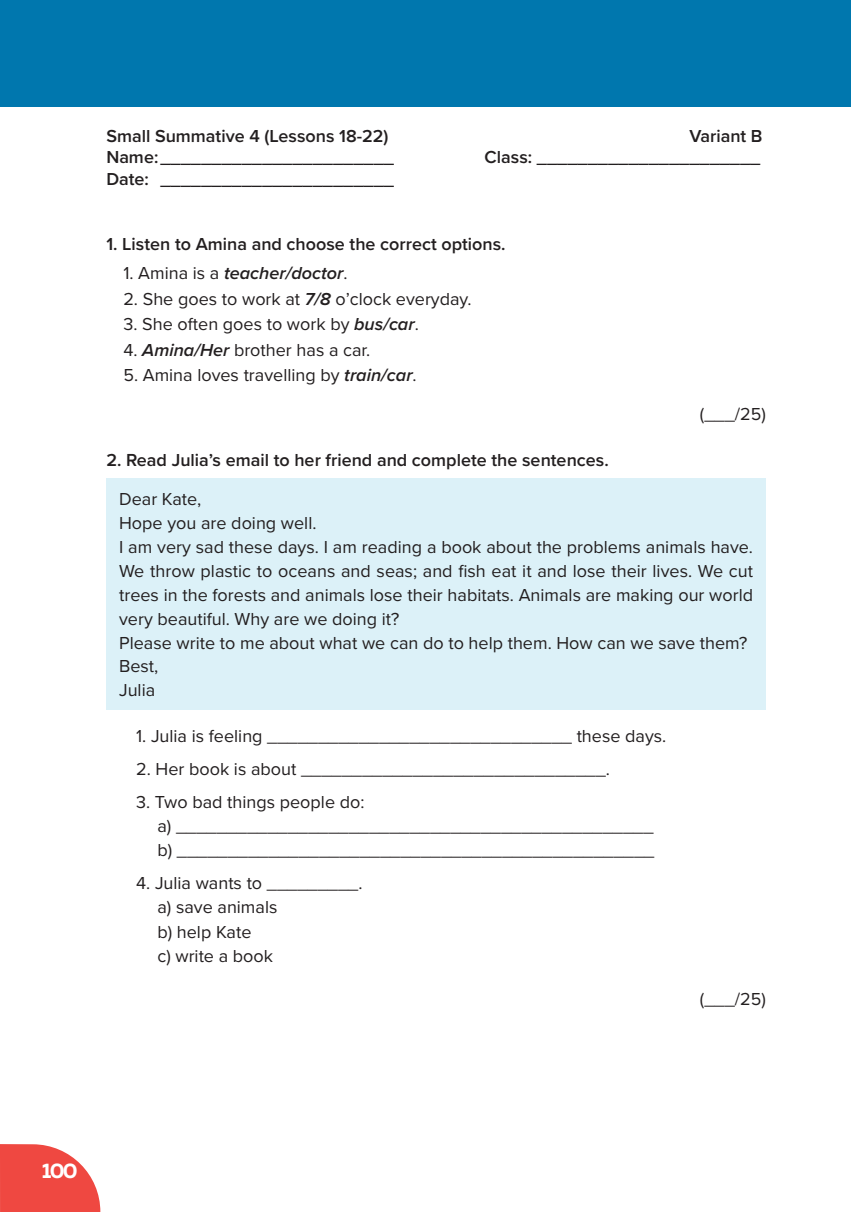
<style>
.page{position:relative;width:851px;height:1212px;background:#fff}
.page>*{position:absolute;margin:0;border:0;box-sizing:border-box;transform-origin:0 0}
.t1{font:700 21px "Muller";color:#fff}
.t2{font:18px/24px "Proxima Nova";color:#231f20}
.t3{font:600 18px "Proxima Nova";color:#231f20}
.t4{font:italic 600 18px "Proxima Nova";color:#231f20}
.s1{font-weight:400;font-style:normal}
.s2{font-weight:600;font-style:italic}
</style>
<div class="page">
<svg style="left:0;top:1144px;width:100px;height:68px;background:#f1625c"></svg>
<hr style="left:850px;top:0;width:1px;height:106px;background:#0077ae">
<div style="left:0;top:0;width:850px;height:106px;background:#0077ae"></div>
<div style="left:106px;top:478px;width:659px;height:231px;background:#dcf1f8"></div>
<p class="t3" style="left:106px;top:122px;width:284px">Small Summative 4 (Lessons 18-22)</p>
<p class="t3" style="left:689px;top:122px;width:75px">Variant B</p>
<p class="t3" style="left:106px;top:144px;width:289px">Name:_______________________</p>
<p class="t3" style="left:484px;top:144px;width:277px">Class: ______________________</p>
<p class="t3" style="left:106px;top:165px;width:289px">Date: _______________________</p>
<p class="t3" style="left:106px;top:230px;width:401px">1. Listen to Amina and choose the correct options.</p>
<p class="t4" style="left:123px;top:260px;width:226px"><span class="s1">1. Amina is a</span> teacher/doctor<span class="s1">.</span></p>
<p class="t2" style="left:123px;top:286px;width:349px">2. She goes to work at <span class="s2">7/8</span> o’clock everyday.</p>
<p class="t2" style="left:123px;top:312px;width:297px">3. She often goes to work by <span class="s2">bus/car</span>.</p>
<p class="t2" style="left:123px;top:337px;width:248px">4. <span class="s2">Amina/Her</span> brother has a car.</p>
<p class="t2" style="left:123px;top:363px;width:295px">5. Amina loves travelling by <span class="s2">train/car</span>.</p>
<p class="t2" style="left:699px;top:401px;width:67px">(___/25)</p>
<p class="t3" style="left:106px;top:446px;width:504px">2. Read Julia’s email to her friend and complete the sentences.</p>
<p class="t2" style="left:119px;top:486px;width:635px">Dear Kate,<br>Hope you are doing well.<br>I am very sad these days. I am reading a book about the problems animals have.<br>We throw plastic to oceans and seas; and fish eat it and lose their lives. We cut trees in the forests and animals lose their habitats. Animals are making our world very beautiful. Why are we doing it?<br>Please write to me about what we can do to help them. How can we save them?<br>Best,<br>Julia</p>
<p class="t2" style="left:136px;top:723px;width:531px">1. Julia is feeling ______________________________ these days.</p>
<p class="t2" style="left:136px;top:756px;width:475px">2. Her book is about ______________________________.</p>
<p class="t2" style="left:157px;top:789px;width:498px;text-indent:-21px">3. Two bad things people do:<br>a) _______________________________________________ b) _______________________________________________</p>
<p class="t2" style="left:157px;top:870px;width:206px;text-indent:-21px">4. Julia wants to _________. a) save animals<br>b) help Kate<br>c) write a book</p>
<p class="t2" style="left:699px;top:986px;width:67px">(___/25)</p>
<p class="t1" style="left:42px;top:1157px;width:38px">100</p>
</div>
